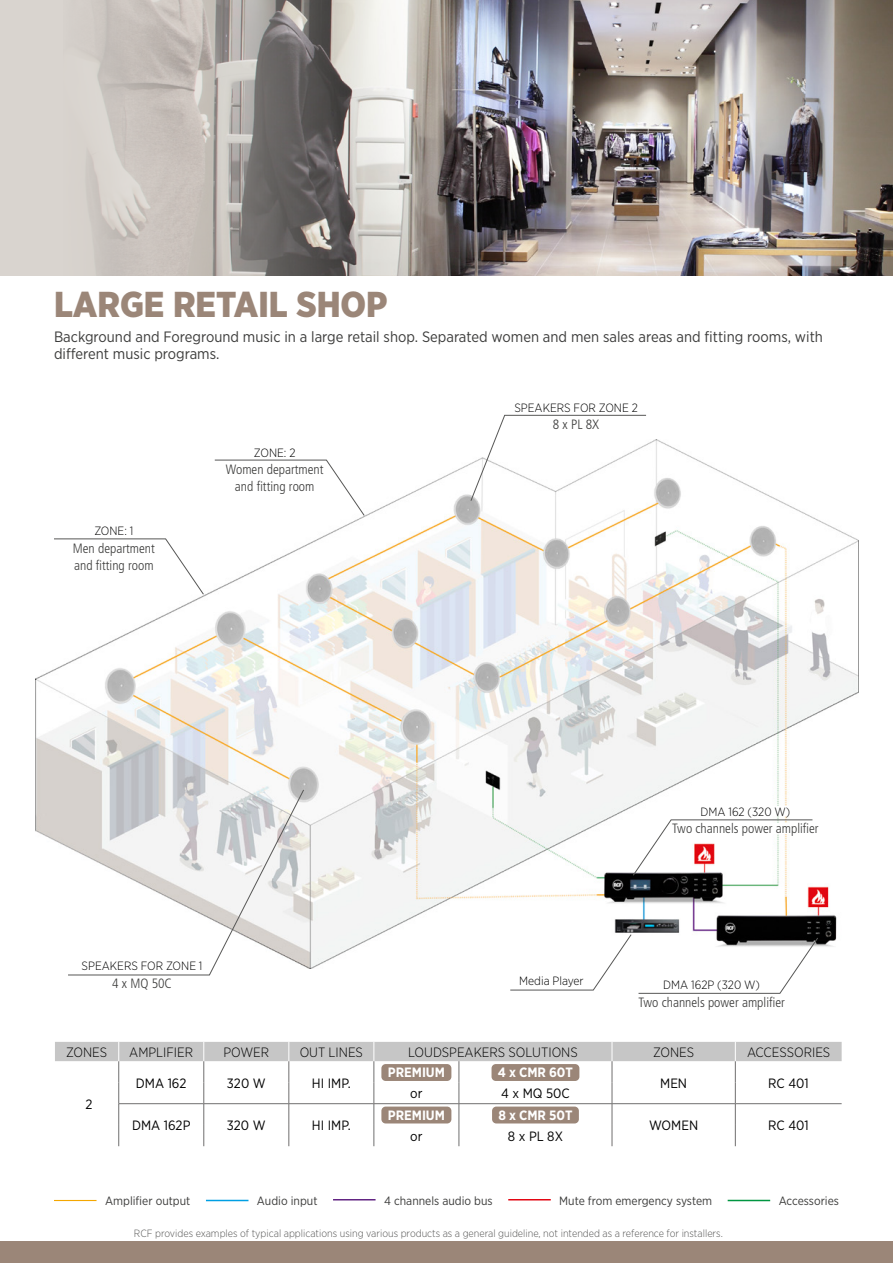
<style>
.page{position:relative;width:893px;height:1263px;background:#fff}
.page>*{position:absolute;margin:0;border:0;box-sizing:border-box;transform-origin:0 0}
.t1{font:900 36px "Gotham Narrow";color:#9b8678}
.t2{font:15px/16.5px "Gotham Narrow";color:#3c3c3b}
.t3{font:300 condensed 13.5px/16.5px "Frutiger LT Std";color:#3c3c3b}
.t4{font:13.5px "Gotham Narrow";color:#000}
.t5{font:300 13.5px "Gotham Narrow";color:#000}
.t6{font:700 13.5px "Gotham Narrow";color:#fff}
.t7{font:300 12px "Gotham Narrow";color:#000}
.t8{font:12px "Gotham Narrow";color:#3c3c3b}
.t9{font:300 10.5px "Gotham Narrow";color:#575756}
</style>
<div class="page">
<div style="left:0;top:1242px;width:893px;height:21px;background:#9b8678"></div>
<img style="left:36px;top:440px;width:823px;height:528px">
<img style="left:488px;top:0;width:405px;height:276px">
<svg style="left:0;top:0;width:488px;height:276px;background:#b1aca8"></svg>
<div style="left:691px;top:806px;width:109px;height:9px;background:#fff"></div>
<div style="left:672px;top:823px;width:147px;height:10px;background:#fff"></div>
<svg style="left:54px;top:538px;width:150px;height:57px"></svg>
<svg style="left:214px;top:460px;width:151px;height:56px"></svg>
<svg style="left:638px;top:937px;width:180px;height:57px"></svg>
<svg style="left:633px;top:819px;width:180px;height:57px"></svg>
<svg style="left:68px;top:789px;width:236px;height:186px"></svg>
<svg style="left:470px;top:415px;width:176px;height:86px"></svg>
<svg style="left:510px;top:934px;width:122px;height:56px"></svg>
<svg style="left:55px;top:1042px;width:787px;height:104px"></svg>
<hr style="left:119px;top:1103px;width:85px;height:1px;background:#706f6f">
<hr style="left:204px;top:1103px;width:85px;height:1px;background:#706f6f">
<hr style="left:289px;top:1103px;width:85px;height:1px;background:#706f6f">
<hr style="left:612px;top:1103px;width:123px;height:1px;background:#706f6f">
<hr style="left:735px;top:1103px;width:107px;height:1px;background:#706f6f">
<hr style="left:374px;top:1103px;width:85px;height:1px;background:#706f6f">
<hr style="left:459px;top:1103px;width:153px;height:1px;background:#706f6f">
<div style="left:381px;top:1064px;width:70px;height:17px;background:#9b8678;border-radius:4px"></div>
<div style="left:492px;top:1064px;width:87px;height:17px;background:#9b8678;border-radius:4px"></div>
<div style="left:381px;top:1106px;width:70px;height:17px;background:#9b8678;border-radius:4px"></div>
<div style="left:492px;top:1106px;width:87px;height:17px;background:#9b8678;border-radius:4px"></div>
<hr style="left:54px;top:1200px;width:43px;height:1px;background:#f4a700">
<hr style="left:206px;top:1200px;width:42px;height:1px;background:#009fe3">
<hr style="left:333px;top:1199px;width:43px;height:1px;background:#622483">
<hr style="left:508px;top:1199px;width:43px;height:1px;background:#e30613">
<hr style="left:728px;top:1200px;width:42px;height:1px;background:#009641">
<h1 class="t1" style="left:54px;top:281px;width:335px">LARGE RETAIL SHOP</h1>
<p class="t2" style="left:54px;top:328px;width:770px">Background and Foreground music in a large retail shop. Separated women and men sales areas and fitting rooms, with different music programs.</p>
<p class="t7" style="left:514px;top:401px;width:125px">SPEAKERS FOR ZONE 2</p>
<p class="t7" style="left:94px;top:524px;width:41px">ZONE: 1</p>
<p class="t3" style="left:73px;top:540px;width:83px">Men department and fitting room</p>
<p class="t7" style="left:254px;top:445px;width:43px">ZONE: 2</p>
<p class="t3" style="left:226px;top:461px;width:99px;text-align:center">Women department and fitting room</p>
<p class="t7" style="left:82px;top:958px;width:122px">SPEAKERS FOR ZONE 1</p>
<p class="t3" style="left:112px;top:975px;width:61px">4 x MQ 50C</p>
<p class="t3" style="left:553px;top:416px;width:48px">8 x PL 8X</p>
<p class="t7" style="left:700px;top:804px;width:91px">DMA 162 (320 W)</p>
<p class="t3" style="left:672px;top:821px;width:148px">Two channels power amplifier</p>
<p class="t7" style="left:519px;top:973px;width:66px">Media Player</p>
<p class="t7" style="left:663px;top:978px;width:98px">DMA 162P (320 W)</p>
<p class="t3" style="left:638px;top:994px;width:148px">Two channels power amplifier</p>
<p class="t5" style="left:66px;top:1044px;width:43px">ZONES</p>
<p class="t5" style="left:129px;top:1044px;width:65px">AMPLIFIER</p>
<p class="t5" style="left:223px;top:1044px;width:47px">POWER</p>
<p class="t5" style="left:300px;top:1044px;width:65px">OUT LINES</p>
<p class="t5" style="left:408px;top:1044px;width:171px">LOUDSPEAKERS SOLUTIONS</p>
<p class="t5" style="left:653px;top:1044px;width:43px">ZONES</p>
<p class="t5" style="left:747px;top:1044px;width:85px">ACCESSORIES</p>
<p class="t4" style="left:85px;top:1096px;width:9px">2</p>
<p class="t4" style="left:136px;top:1075px;width:52px">DMA 162</p>
<p class="t4" style="left:227px;top:1075px;width:40px">320 W</p>
<p class="t4" style="left:312px;top:1075px;width:40px">HI IMP.</p>
<p class="t4" style="left:132px;top:1117px;width:60px">DMA 162P</p>
<p class="t4" style="left:227px;top:1117px;width:40px">320 W</p>
<p class="t4" style="left:312px;top:1117px;width:40px">HI IMP.</p>
<p class="t6" style="left:388px;top:1064px;width:59px">PREMIUM</p>
<p class="t6" style="left:498px;top:1064px;width:77px">4 x CMR 60T</p>
<p class="t4" style="left:410px;top:1085px;width:14px">or</p>
<p class="t4" style="left:501px;top:1085px;width:70px">4 x MQ 50C</p>
<p class="t6" style="left:388px;top:1106px;width:59px">PREMIUM</p>
<p class="t6" style="left:498px;top:1106px;width:76px">8 x CMR 50T</p>
<p class="t4" style="left:410px;top:1128px;width:14px">or</p>
<p class="t4" style="left:508px;top:1128px;width:57px">8 x PL 8X</p>
<p class="t4" style="left:660px;top:1075px;width:28px">MEN</p>
<p class="t4" style="left:768px;top:1075px;width:42px">RC 401</p>
<p class="t4" style="left:649px;top:1117px;width:51px">WOMEN</p>
<p class="t4" style="left:768px;top:1117px;width:42px">RC 401</p>
<p class="t8" style="left:105px;top:1193px;width:87px">Amplifier output</p>
<p class="t8" style="left:257px;top:1193px;width:62px">Audio input</p>
<p class="t8" style="left:384px;top:1193px;width:110px">4 channels audio bus</p>
<p class="t8" style="left:559px;top:1193px;width:154px">Mute from emergency system</p>
<p class="t8" style="left:779px;top:1193px;width:62px">Accessories</p>
<p class="t9" style="left:134px;top:1227px;width:590px">RCF provides examples of typical applications using various products as a general guideline, not intended as a reference for installers.</p>
</div>
